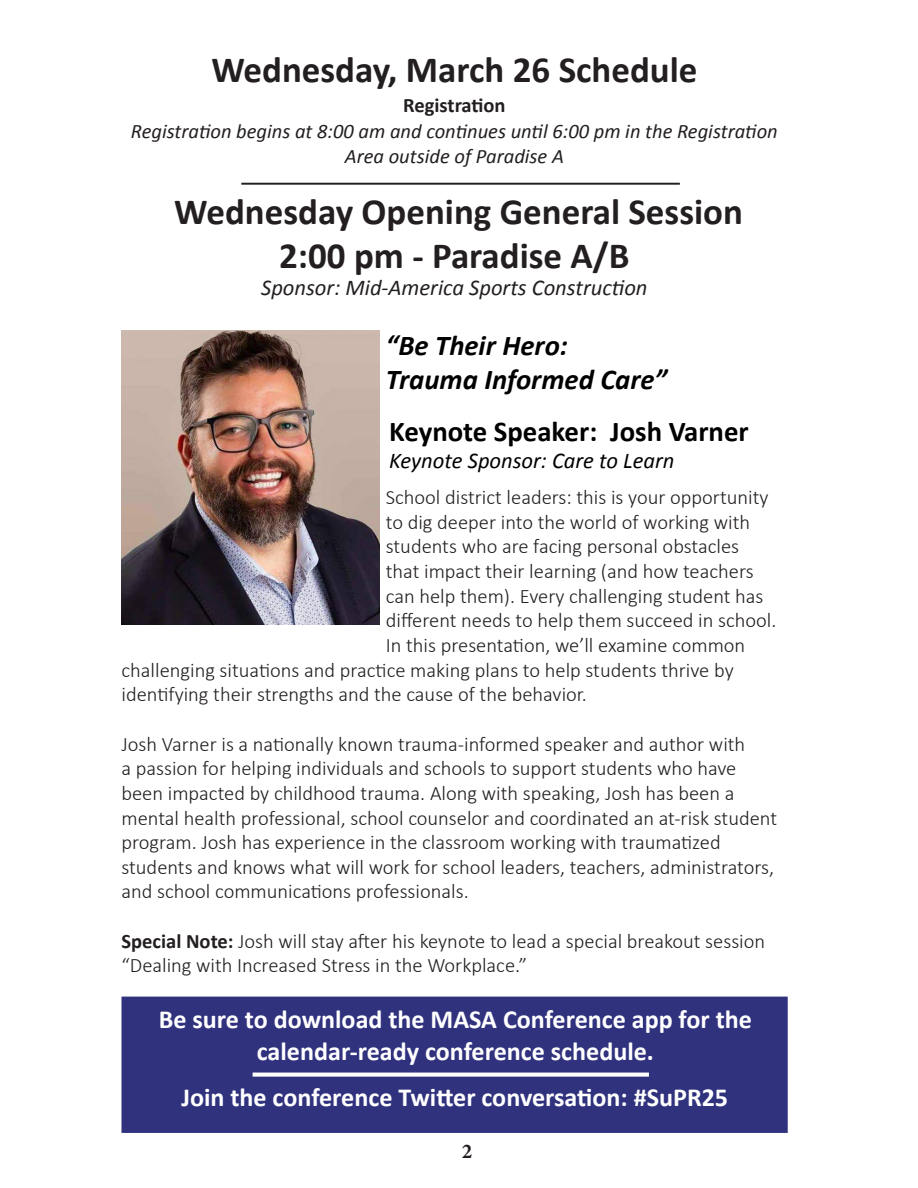
<style>
.page{position:relative;width:918px;height:1188px;background:#fff}
.page>*{position:absolute;margin:0;border:0;box-sizing:border-box;transform-origin:0 0}
.t1{font:700 37.05px/44.4px "Calibri";color:#231f20;text-align:center}
.t2{font:italic 700 28.8px "Calibri";color:#000}
.t3{font:700 28.8px "Calibri";color:#000}
.t4{font:700 26.1px "Calibri";color:#fff}
.t5{font:italic 22.65px "Calibri";color:#231f20}
.t6{font:italic 22.65px "Calibri";color:#000}
.t7{font:700 21px "Minion Pro";color:#231f20}
.t8{font:300 20.55px/24.6px "Calibri";color:#231f20}
.t9{font:italic 20.55px/25.5px "Calibri";color:#231f20;text-align:center}
.t10{font:700 20.55px "Calibri";color:#231f20}
.s1{font-weight:700}
</style>
<div class="page">
<hr style="left:241px;top:183px;width:439px;height:2px;background:#231f20">
<img style="left:121px;top:330px;width:258px;height:295px">
<div style="left:121px;top:997px;width:667px;height:136px;background:#30327e;border:2px solid #30327e"></div>
<svg style="left:253px;top:1073px;width:396px;height:4px;background:#ececf3"></svg>
<p class="t1" style="left:211px;top:47px;width:488px">Wednesday, March 26 Schedule</p>
<p class="t10" style="left:403px;top:92px;width:104px">Registration</p>
<p class="t9" style="left:131px;top:117px;width:648px">Registration begins at 8:00 am and continues until 6:00 pm in the Registration<br>Area outside of Paradise A</p>
<p class="t1" style="left:174px;top:189px;width:570px">Wednesday Opening General Session<br>2:00 pm - Paradise A/B</p>
<p class="t5" style="left:261px;top:272px;width:388px">Sponsor: Mid-America Sports Construction</p>
<p class="t2" style="left:386px;top:327px;width:184px">“Be Their Hero:</p>
<p class="t2" style="left:386px;top:361px;width:283px">Trauma Informed Care”</p>
<p class="t3" style="left:389px;top:413px;width:361px">Keynote Speaker: Josh Varner</p>
<p class="t6" style="left:389px;top:445px;width:287px">Keynote Sponsor: Care to Learn</p>
<p class="t8" style="left:386px;top:484px;width:384px">School district leaders: this is your opportunity</p>
<p class="t8" style="left:386px;top:508px;width:366px">to dig deeper into the world of working with</p>
<p class="t8" style="left:386px;top:533px;width:355px">students who are facing personal obstacles</p>
<p class="t8" style="left:386px;top:558px;width:369px">that impact their learning (and how teachers</p>
<p class="t8" style="left:386px;top:582px;width:379px">can help them). Every challenging student has</p>
<p class="t8" style="left:386px;top:607px;width:392px">different needs to help them succeed in school.</p>
<p class="t8" style="left:386px;top:632px;width:361px">In this presentation, we’ll examine common</p>
<p class="t8" style="left:122px;top:656px;width:614px">challenging situations and practice making plans to help students thrive by</p>
<p class="t8" style="left:122px;top:681px;width:467px">identifying their strengths and the cause of the behavior.</p>
<p class="t8" style="left:122px;top:730px;width:657px">Josh Varner is a nationally known trauma-informed speaker and author with<br>a passion for helping individuals and schools to support students who have been impacted by childhood trauma. Along with speaking, Josh has been a mental health professional, school counselor and coordinated an at-risk student program. Josh has experience in the classroom working with traumatized students and knows what will work for school leaders, teachers, administrators, and school communications professionals.</p>
<p class="t8" style="left:122px;top:928px;width:645px"><span class="s1">Special Note:</span> Josh will stay after his keynote to lead a special breakout session “Dealing with Increased Stress in the Workplace.”</p>
<p class="t4" style="left:159px;top:1003px;width:595px">Be sure to download the MASA Conference app for the</p>
<p class="t4" style="left:257px;top:1034px;width:399px">calendar-ready conference schedule.</p>
<p class="t4" style="left:181px;top:1080px;width:548px">Join the conference Twitter conversation: #SuPR25</p>
<p class="t7" style="left:462px;top:1136px;width:12px">2</p>
</div>
